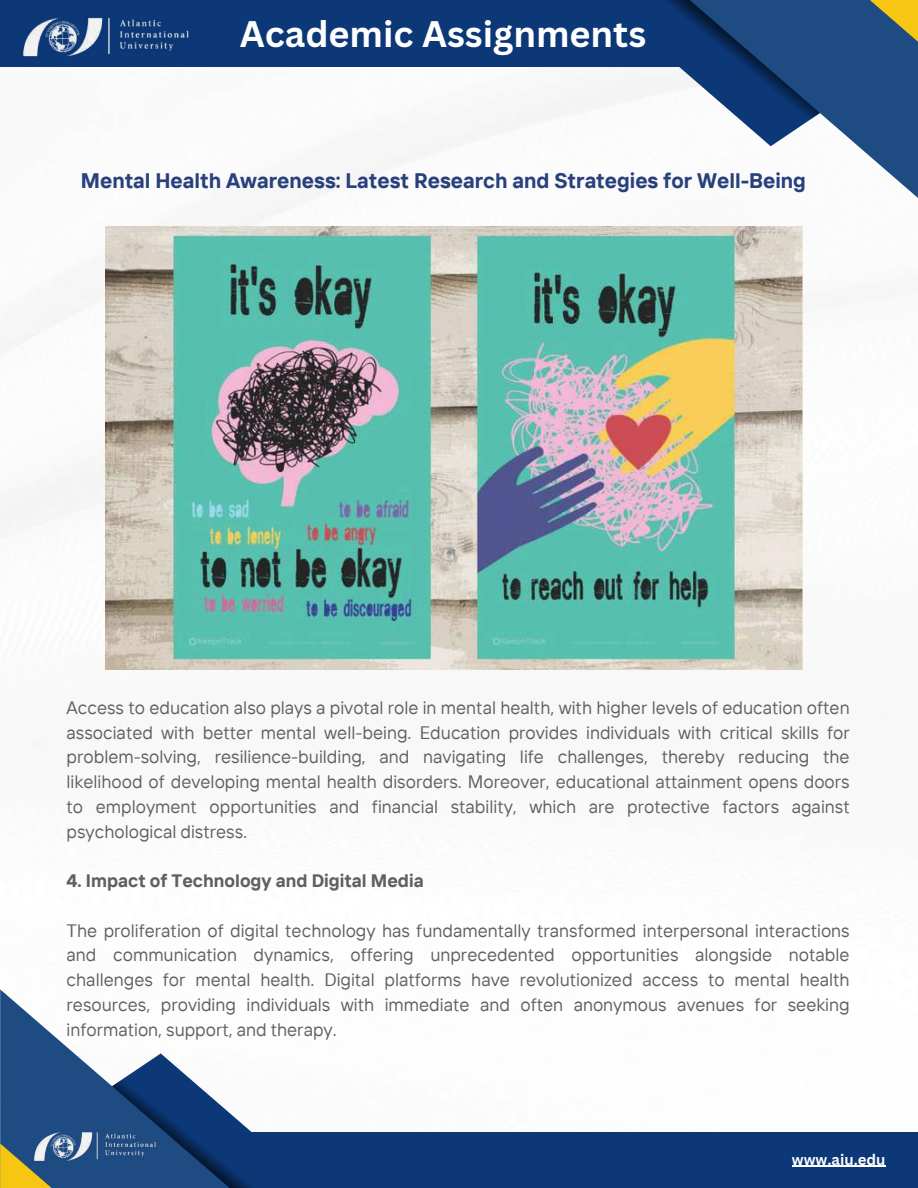
<style>
.page{position:relative;width:918px;height:1188px;background:#fff}
.page>*{position:absolute;margin:0;border:0;box-sizing:border-box;transform-origin:0 0}
.t1{font:700 36px "Canva Sans";color:#fff}
.t2{font:700 24px "Canva Sans";color:#fff}
.t3{font:700 21px "TT Interphases";color:#28407b}
.t4{font:18px/24.8px "TT Interphases";color:#606060;text-align:justify}
.t5{font:700 18px "TT Interphases";color:#606060}
.t6{font:700 15px "Canva Sans";color:#fff}
</style>
<div class="page">
<img style="left:0;top:66px;width:895px;height:604px">
<div style="left:0;top:0;width:699px;height:66px;background:#0c3877"></div>
<svg style="left:648px;top:0;width:270px;height:211px"></svg>
<svg style="left:828px;top:0;width:90px;height:55px;background:#4a646b"></svg>
<svg style="left:560px;top:0;width:260px;height:146px"></svg>
<img style="left:20px;top:17px;width:172px;height:50px">
<div style="left:175px;top:1132px;width:743px;height:56px;background:#0c3877"></div>
<svg style="left:0;top:989px;width:112px;height:199px;fill:#1e4b82"></svg>
<svg style="left:0;top:1143px;width:104px;height:45px;background:#757c55"></svg>
<svg style="left:112px;top:1053px;width:140px;height:135px"></svg>
<img style="left:31px;top:1124px;width:127px;height:44px">
<img style="left:106px;top:226px;width:696px;height:444px">
<hr style="left:792px;top:1166px;width:94px;height:1px;background:#fff">
<h2 class="t2" style="left:331px;top:8px;width:296px">AIU Student Publications</h2>
<h1 class="t1" style="left:240px;top:9px;width:408px">Academic Assignments</h1>
<p class="t3" style="left:81px;top:167px;width:727px">Mental Health Awareness: Latest Research and Strategies for Well-Being</p>
<p class="t4" style="left:67px;top:695px;width:785px">Access to education also plays a pivotal role in mental health, with higher levels of education often associated with better mental well-being. Education provides individuals with critical skills for problem-solving, resilience-building, and navigating life challenges, thereby reducing the likelihood of developing mental health disorders. Moreover, educational attainment opens doors to employment opportunities and financial stability, which are protective factors against psychological distress.</p>
<p class="t5" style="left:67px;top:869px;width:359px">4. Impact of Technology and Digital Media</p>
<p class="t4" style="left:67px;top:918px;width:785px">The proliferation of digital technology has fundamentally transformed interpersonal interactions and communication dynamics, offering unprecedented opportunities alongside notable challenges for mental health. Digital platforms have revolutionized access to mental health resources, providing individuals with immediate and often anonymous avenues for seeking information, support, and therapy.</p>
<p class="t6" style="left:792px;top:1149px;width:95px">www.aiu.edu</p>
</div>
